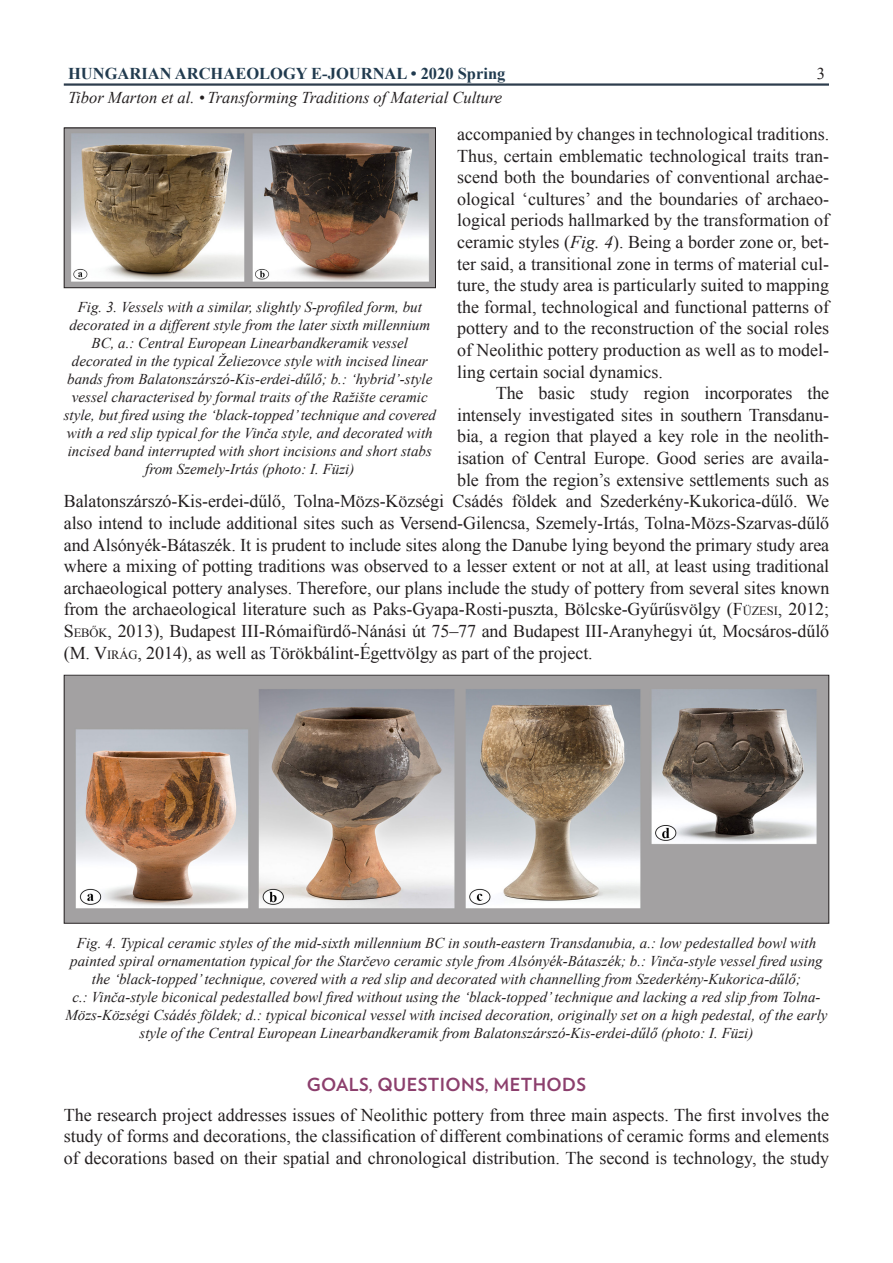
<style>
.page{position:relative;width:893px;height:1263px;background:#fff}
.page>*{position:absolute;margin:0;border:0;box-sizing:border-box;transform-origin:0 0}
.cikk_szoveg_print{font:18px/21.6px "Times New Roman";letter-spacing:-.005em;color:#231f20;text-align:justify}
.cikk_behuznelkul{font:18px/21.6px "Times New Roman";color:#231f20;text-align:justify}
.alcim{font:700 18px "Verlag";letter-spacing:.02em;color:#8c3f6d}
.t1{font:italic 16.5px "Times New Roman";color:#231f20}
.t2{font:700 16.5px "Times New Roman";color:#213b4f}
.t3{font:16.5px "Times New Roman";color:#231f20}
.kepala{font:italic 15px/18px "Times New Roman";color:#231f20;text-align:center}
.s1{font-style:italic}
.s2{font-style:inherit}
.s3{font-size:12.6px}
</style>
<div class="page">
<hr style="left:64px;top:83px;width:765px;height:3px;background:#2d3d4d">
<img style="left:66px;top:130px;width:368px;height:156px">
<div style="left:64px;top:128px;width:372px;height:160px;border:1px solid #231f20"></div>
<img style="left:66px;top:677px;width:761px;height:245px">
<div style="left:64px;top:675px;width:765px;height:249px;border:1px solid #231f20"></div>
<p class="t2" style="left:68px;top:62px;width:439px">HUNGARIAN ARCHAEOLOGY E-JOURNAL • 2020 Spring</p>
<p class="t3" style="left:817px;top:62px;width:10px">3</p>
<p class="t1" style="left:68px;top:87px;width:436px">Tibor Marton et al. • Transforming Traditions of Material Culture</p>
<p class="cikk_szoveg_print" style="left:457px;top:123px;width:374px">accompanied by changes in technological traditions.<br>Thus, certain emblematic technological traits tran&shy;scend both the boundaries of conventional archae&shy;ological ‘cultures’ and the boundaries of archaeo&shy;logical periods hallmarked by the transformation of ceramic styles (<span class="s1">Fig. 4</span>). Being a border zone or, bet&shy;ter said, a transitional zone in terms of material cul&shy;ture, the study area is particularly suited to mapping the formal, technological and functional patterns of pottery and to the reconstruction of the social roles of Neolithic pottery production as well as to model&shy;ling certain social dynamics.</p>
<p class="cikk_szoveg_print" style="left:496px;top:382px;width:335px">The basic study region incorporates the</p>
<p class="cikk_szoveg_print" style="left:457px;top:404px;width:374px">intensely investigated sites in southern Transdanu-</p>
<p class="cikk_szoveg_print" style="left:457px;top:425px;width:374px">bia, a region that played a key role in the neolith-</p>
<p class="cikk_szoveg_print" style="left:457px;top:447px;width:374px">isation of Central Europe. Good series are availa-</p>
<p class="cikk_szoveg_print" style="left:457px;top:469px;width:374px">ble from the region’s extensive settlements such as</p>
<p class="cikk_szoveg_print" style="left:64px;top:490px;width:767px">Balatonszárszó-Kis-erdei-dűlő, Tolna-Mözs-Községi Csádés földek and Szederkény-Kukorica-dűlő. We</p>
<p class="cikk_szoveg_print" style="left:64px;top:512px;width:767px">also intend to include additional sites such as Versend-Gilencsa, Szemely-Irtás, Tolna-Mözs-Szarvas-dűlő</p>
<p class="cikk_szoveg_print" style="left:64px;top:533px;width:767px">and Alsónyék-Bátaszék. It is prudent to include sites along the Danube lying beyond the primary study area</p>
<p class="cikk_szoveg_print" style="left:64px;top:555px;width:767px">where a mixing of potting traditions was observed to a lesser extent or not at all, at least using traditional</p>
<p class="cikk_szoveg_print" style="left:64px;top:577px;width:767px">archaeological pottery analyses. Therefore, our plans include the study of pottery from several sites known</p>
<p class="cikk_szoveg_print" style="left:64px;top:598px;width:767px">from the archaeological literature such as Paks-Gyapa-Rosti-puszta, Bölcske-Gyűrűsvölgy (<span class="s2">F</span><span class="s3">ÜZESI</span>, 2012;</p>
<p class="cikk_szoveg_print" style="left:64px;top:620px;width:767px"><span class="s2">S</span><span class="s3">EBŐK</span>, 2013), Budapest III-Rómaifürdő-Nánási út 75–77 and Budapest III-Aranyhegyi út, Mocsáros-dűlő</p>
<p class="cikk_szoveg_print" style="left:64px;top:641px;width:530px">(M. <span class="s2">V</span><span class="s3">IRÁG</span>, 2014), as well as Törökbálint-Égettvölgy as part of the project.</p>
<p class="kepala" style="left:64px;top:298px;width:374px">Fig. 3. Vessels with a similar, slightly S-profiled form, but decorated in a different style from the later sixth millennium BC, a.: Central European Linearbandkeramik vessel decorated in the typical Želiezovce style with incised linear bands from Balatonszárszó-Kis-erdei-dűlő; b.: ‘hybrid’-style vessel characterised by formal traits of the Ražište ceramic style, but fired using the ‘black-topped’ technique and covered with a red slip typical for the Vinča style, and decorated with incised band interrupted with short incisions and short stabs from Szemely-Irtás (photo: I. Füzi)</p>
<p class="kepala" style="left:65px;top:933px;width:764px">Fig. 4. Typical ceramic styles of the mid-sixth millennium BC in south-eastern Transdanubia, a.: low pedestalled bowl with painted spiral ornamentation typical for the Starčevo ceramic style from Alsónyék-Bátaszék; b.: Vinča-style vessel fired using the ‘black-topped’ technique, covered with a red slip and decorated with channelling from Szederkény-Kukorica-dűlő;<br>c.: Vinča-style biconical pedestalled bowl fired without using the ‘black-topped’ technique and lacking a red slip from Tolna-Mözs-Községi Csádés földek; d.: typical biconical vessel with incised decoration, originally set on a high pedestal, of the early style of the Central European Linearbandkeramik from Balatonszárszó-Kis-erdei-dűlő (photo: I. Füzi)</p>
<p class="alcim" style="left:307px;top:1070px;width:281px">GOALS, QUESTIONS, METHODS</p>
<p class="cikk_behuznelkul" style="left:64px;top:1103px;width:767px">The research project addresses issues of Neolithic pottery from three main aspects. The first involves the study of forms and decorations, the classification of different combinations of ceramic forms and elements of decorations based on their spatial and chronological distribution. The second is technology, the study</p>
</div>
